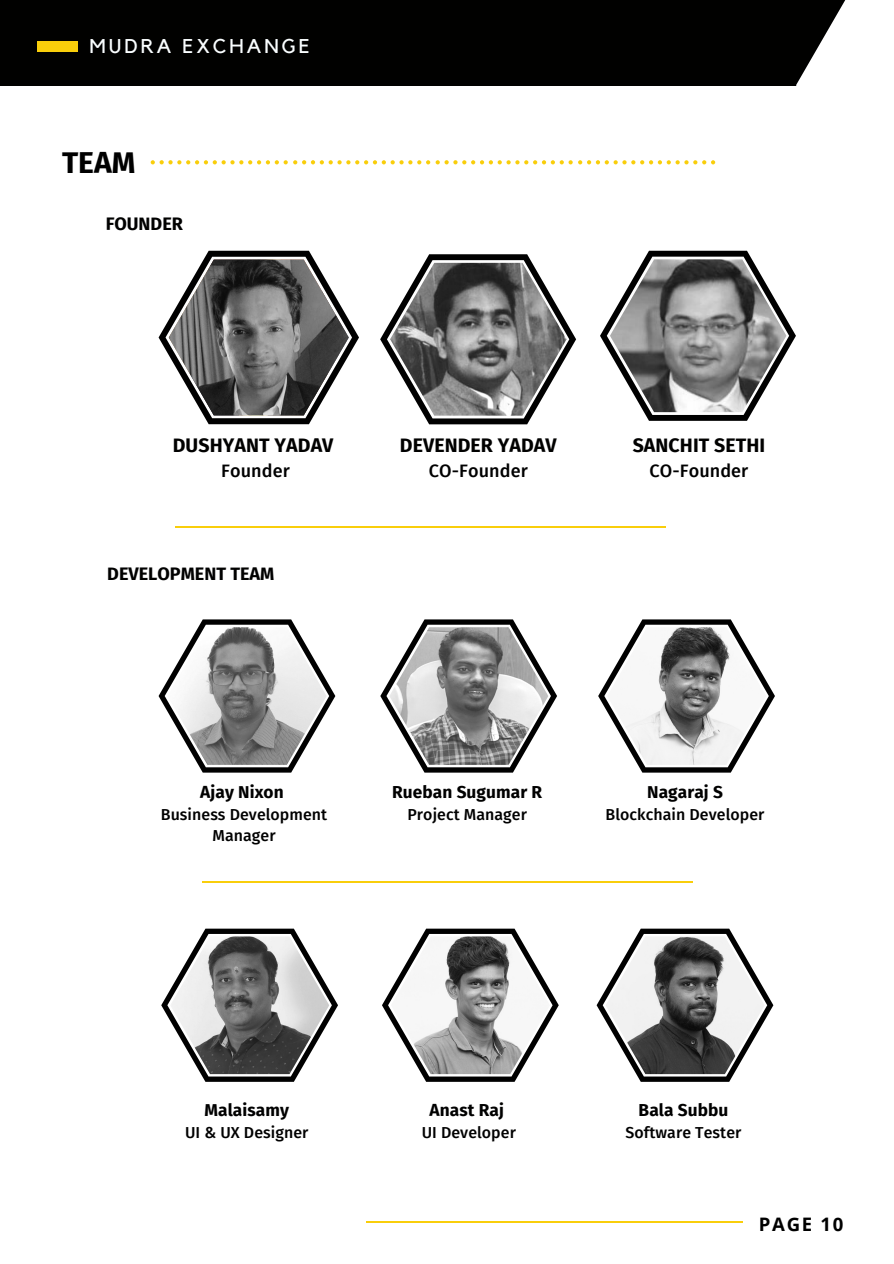
<style>
.page{position:relative;width:894px;height:1264px;background:#fff}
.page>*{position:absolute;margin:0;border:0;box-sizing:border-box;transform-origin:0 0}
.t1{font:700 30px "Fira Sans";color:#000}
.t2{font:19.8px "Kollektif";letter-spacing:.15em;color:#fafeff}
.t3{font:700 19.5px "Fira Sans";letter-spacing:.005em;color:#010100}
.t4{font:700 18.6px "Open Sans";letter-spacing:.09em;color:#000}
.t5{font:500 18px "Fira Sans";letter-spacing:.005em;color:#000}
.t6{font:700 18px "Fira Sans";color:#010100}
.t7{font:700 17.25px "Fira Sans";letter-spacing:.005em;color:#010100}
.t8{font:500 15.9px/21.5px "Fira Sans";letter-spacing:.005em;color:#000;text-align:center}
</style>
<div class="page">
<svg style="left:151px;top:160px;width:421px;height:4px"></svg>
<svg style="left:578px;top:160px;width:137px;height:4px"></svg>
<div style="left:0;top:0;width:893px;height:86px;background:#010100"></div>
<svg style="left:796px;top:0;width:97px;height:86px"></svg>
<div style="left:38px;top:41px;width:40px;height:10px;background:#f9ce0b"></div>
<svg style="left:600px;top:251px;width:195px;height:170px"></svg>
<svg style="left:158px;top:251px;width:201px;height:173px"></svg>
<img style="left:169px;top:259px;width:179px;height:156px">
<hr style="left:175px;top:526px;width:490px;height:1px;background:#f9ce0b">
<svg style="left:380px;top:254px;width:196px;height:170px"></svg>
<img style="left:390px;top:263px;width:176px;height:152px">
<img style="left:609px;top:259px;width:177px;height:153px">
<hr style="left:366px;top:1221px;width:376px;height:1px;background:#f9ce0b">
<svg style="left:158px;top:619px;width:177px;height:153px"></svg>
<svg style="left:161px;top:928px;width:177px;height:153px"></svg>
<svg style="left:380px;top:619px;width:177px;height:153px"></svg>
<svg style="left:382px;top:928px;width:176px;height:153px"></svg>
<svg style="left:598px;top:619px;width:176px;height:153px"></svg>
<svg style="left:596px;top:928px;width:177px;height:153px"></svg>
<img style="left:167px;top:627px;width:159px;height:138px">
<img style="left:170px;top:936px;width:159px;height:138px">
<img style="left:389px;top:627px;width:159px;height:138px">
<img style="left:391px;top:936px;width:158px;height:138px">
<img style="left:607px;top:627px;width:158px;height:138px">
<img style="left:605px;top:936px;width:159px;height:138px">
<hr style="left:202px;top:881px;width:490px;height:1px;background:#f9ce0b">
<p class="t2" style="left:89px;top:37px;width:222px">MUDRA EXCHANGE</p>
<p class="t1" style="left:62px;top:145px;width:75px">TEAM</p>
<p class="t6" style="left:106px;top:213px;width:79px">FOUNDER</p>
<p class="t3" style="left:173px;top:434px;width:162px">DUSHYANT YADAV</p>
<p class="t5" style="left:221px;top:460px;width:70px">Founder</p>
<p class="t6" style="left:107px;top:563px;width:169px">DEVELOPMENT TEAM</p>
<p class="t3" style="left:400px;top:434px;width:158px">DEVENDER YADAV</p>
<p class="t5" style="left:429px;top:460px;width:100px">CO-Founder</p>
<p class="t3" style="left:632px;top:434px;width:134px">SANCHIT SETHI</p>
<p class="t5" style="left:649px;top:460px;width:100px">CO-Founder</p>
<p class="t7" style="left:200px;top:782px;width:85px">Ajay Nixon</p>
<p class="t8" style="left:161px;top:804px;width:168px">Business Development<br>Manager</p>
<p class="t7" style="left:392px;top:782px;width:151px">Rueban Sugumar R</p>
<p class="t8" style="left:407px;top:804px;width:121px">Project Manager</p>
<p class="t7" style="left:647px;top:782px;width:77px">Nagaraj S</p>
<p class="t8" style="left:605px;top:804px;width:160px">Blockchain Developer</p>
<p class="t7" style="left:204px;top:1100px;width:86px">Malaisamy</p>
<p class="t8" style="left:185px;top:1121px;width:125px">UI &amp; UX Designer</p>
<p class="t7" style="left:429px;top:1100px;width:76px">Anast Raj</p>
<p class="t8" style="left:421px;top:1121px;width:96px">UI Developer</p>
<p class="t7" style="left:638px;top:1100px;width:91px">Bala Subbu</p>
<p class="t8" style="left:625px;top:1121px;width:117px">Software Tester</p>
<p class="t4" style="left:758px;top:1210px;width:86px">PAGE 10</p>
</div>
